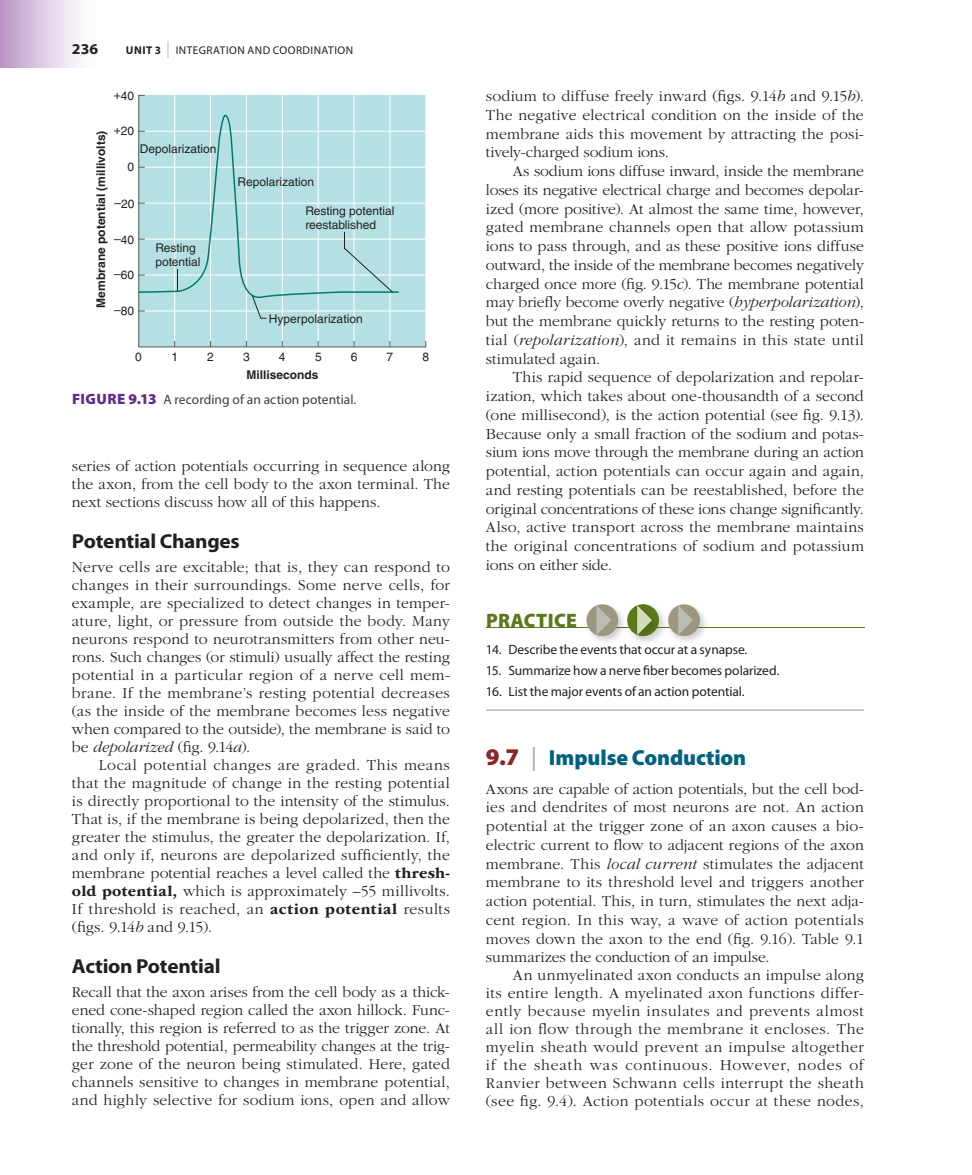
<style>
.page{position:relative;width:972px;height:1175px;background:#fff}
.page>*{position:absolute;margin:0;border:0;box-sizing:border-box;transform-origin:0 0}
.t1{font:900 21.75px "Myriad Pro";letter-spacing:-.005em;color:#006180}
.t2{font:700 20.25px "Myriad Pro";letter-spacing:-.015em;color:#231f20;scale:1.05 1}
.t3{font:900 19.5px "Myriad Pro";letter-spacing:.02em;color:#5b791a}
.t4{font:300 15.75px/18px "ITC Garamond Std";letter-spacing:.01em;color:#231f20;text-align:justify}
.t5{font:700 15px "Myriad Pro";color:#231f20;scale:1.05 1}
.t6{font:13.5px "Myriad Pro";letter-spacing:-.005em;color:#231f20}
.t7{font:13.5px "Myriad Pro";color:#3e3e3f}
.t8{font:12px/13.5px "Helvetica LT Std";color:#231f20}
.t9{font:700 12px "Helvetica LT Std";color:#231f20}
.t10{font:11.25px "Myriad Pro";letter-spacing:.045em;color:#231f20}
.s1{font-weight:700}
.s2{font-size:16.8px;color:#a8a9ad}
.s3{font-weight:900;font-size:15px;color:#622d87}
.s4{font-style:italic}
.s5{font-size:24px;color:#8c2624}
.s6{font-weight:400;font-size:24px;color:#a8a9ad}
</style>
<div class="page">
<div style="left:0;top:0;width:101px;height:67px;background:linear-gradient(to right,#bd9ac8,#fff)"></div>
<svg style="left:138px;top:94px;width:289px;height:254px"></svg>
<svg style="left:344px;top:231px;width:50px;height:62px"></svg>
<svg style="left:177px;top:269px;width:1px;height:22px"></svg>
<svg style="left:251px;top:295px;width:16px;height:24px"></svg>
<hr style="left:486px;top:627px;width:378px;height:1px;background:#5b791a">
<hr style="left:486px;top:709px;width:378px;height:1px;background:#939598">
<img style="left:593px;top:611px;width:113px;height:31px">
<img style="left:618px;top:627px;width:88px;height:1px">
<img style="left:635px;top:636px;width:25px;height:6px">
<svg style="left:625px;top:604px;width:35px;height:32px"></svg>
<svg style="left:586px;top:604px;width:32px;height:32px"></svg>
<svg style="left:666px;top:604px;width:34px;height:32px"></svg>
<p class="t5" style="left:72px;top:41px;width:26px">236</p>
<p class="t10" style="left:126px;top:44px;width:229px"><span class="s1">UNIT 3</span> <span class="s2">|</span> INTEGRATION AND COORDINATION</p>
<p class="t8" style="left:114px;top:89px;width:22px">+40</p>
<p class="t8" style="left:114px;top:124px;width:22px">+20</p>
<p class="t9" style="left:94px;top:307px;width:178px;rotate:-90deg">Membrane potential (millivolts)</p>
<p class="t8" style="left:140px;top:142px;width:78px">Depolarization</p>
<p class="t8" style="left:128px;top:160px;width:8px">0</p>
<p class="t8" style="left:114px;top:196px;width:22px">–20</p>
<p class="t8" style="left:114px;top:232px;width:22px">–40</p>
<p class="t8" style="left:155px;top:241px;width:47px">Resting potential</p>
<p class="t8" style="left:114px;top:268px;width:22px">–60</p>
<p class="t8" style="left:114px;top:304px;width:22px">–80</p>
<p class="t8" style="left:238px;top:175px;width:78px">Repolarization</p>
<p class="t8" style="left:305px;top:204px;width:90px">Resting potential reestablished</p>
<p class="t8" style="left:269px;top:311px;width:95px">Hyperpolarization</p>
<p class="t8" style="left:135px;top:349px;width:8px">0</p>
<p class="t8" style="left:171px;top:350px;width:8px">1</p>
<p class="t8" style="left:207px;top:350px;width:8px">2</p>
<p class="t8" style="left:243px;top:349px;width:8px">3</p>
<p class="t8" style="left:279px;top:350px;width:8px">4</p>
<p class="t8" style="left:315px;top:349px;width:8px">5</p>
<p class="t8" style="left:351px;top:349px;width:8px">6</p>
<p class="t8" style="left:386px;top:350px;width:8px">7</p>
<p class="t8" style="left:422px;top:350px;width:8px">8</p>
<p class="t9" style="left:246px;top:367px;width:74px">Milliseconds</p>
<p class="t7" style="left:72px;top:392px;width:286px"><span class="s3">FIGURE 9.13</span> A recording of an action potential.</p>
<p class="t4" style="left:72px;top:457px;width:379px">series of action potentials occurring in sequence along the axon, from the cell body to the axon terminal. The next sections discuss how all of this happens.</p>
<p class="t2" style="left:72px;top:530px;width:161px">Potential Changes</p>
<p class="t4" style="left:72px;top:558px;width:380px">Nerve cells are excitable; that is, they can respond to changes in their surroundings. Some nerve cells, for example, are specialized to detect changes in temper&shy;ature, light, or pressure from outside the body. Many neurons respond to neurotransmitters from other neu&shy;rons. Such changes (or stimuli) usually affect the resting potential in a particular region of a nerve cell mem&shy;brane. If the membrane’s resting potential decreases (as the inside of the membrane becomes less negative when compared to the outside), the membrane is said to be <span class="s4">depolarized</span> (fig. 9.14<span class="s4">a</span>).</p>
<p class="t4" style="left:72px;top:756px;width:380px;text-indent:27px">Local potential changes are graded. This means that the magnitude of change in the resting potential is directly proportional to the intensity of the stimulus.<br>That is, if the membrane is being depolarized, then the greater the stimulus, the greater the depolarization. If, and only if, neurons are depolarized sufficiently, the membrane potential reaches a level called the <span class="s1">thresh&shy;old potential,</span> which is approximately –55 millivolts.<br>If threshold is reached, an <span class="s1">action potential</span> results (figs. 9.14<span class="s4">b</span> and 9.15).</p>
<p class="t2" style="left:72px;top:954px;width:143px">Action Potential</p>
<p class="t4" style="left:72px;top:982px;width:380px">Recall that the axon arises from the cell body as a thick&shy;ened cone-shaped region called the axon hillock. Func&shy;tionally, this region is referred to as the trigger zone. At the threshold potential, permeability changes at the trig&shy;ger zone of the neuron being stimulated. Here, gated channels sensitive to changes in membrane potential, and highly selective for sodium ions, open and allow</p>
<p class="t4" style="left:486px;top:87px;width:380px;line-height:18.8px">sodium to diffuse freely inward (figs. 9.14<span class="s4">b</span> and 9.15<span class="s4">b</span>).<br>The negative electrical condition on the inside of the membrane aids this movement by attracting the posi&shy;tively-charged sodium ions.</p>
<p class="t4" style="left:486px;top:162px;width:380px;line-height:18.8px;text-indent:27px">As sodium ions diffuse inward, inside the membrane loses its negative electrical charge and becomes depolar&shy;ized (more positive). At almost the same time, however, gated membrane channels open that allow potassium ions to pass through, and as these positive ions diffuse outward, the inside of the membrane becomes negatively charged once more (fig. 9.15<span class="s4">c</span>). The membrane potential may briefly become overly negative (<span class="s4">hyperpolarization</span>), but the membrane quickly returns to the resting poten&shy;tial (<span class="s4">repolarization</span>), and it remains in this state until stimulated again.</p>
<p class="t4" style="left:486px;top:368px;width:380px;line-height:18.8px;text-indent:27px">This rapid sequence of depolarization and repolar&shy;ization, which takes about one-thousandth of a second (one millisecond), is the action potential (see fig. 9.13).<br>Because only a small fraction of the sodium and potas&shy;sium ions move through the membrane during an action potential, action potentials can occur again and again, and resting potentials can be reestablished, before the original concentrations of these ions change significantly.<br>Also, active transport across the membrane maintains the original concentrations of sodium and potassium ions on either side.</p>
<p class="t3" style="left:486px;top:609px;width:92px">PRACTICE</p>
<p class="t6" style="left:486px;top:642px;width:263px">14. Describe the events that occur at a synapse.</p>
<p class="t6" style="left:486px;top:663px;width:295px">15. Summarize how a nerve fiber becomes polarized.</p>
<p class="t6" style="left:486px;top:684px;width:260px">16. List the major events of an action potential.</p>
<h1 class="t1" style="left:486px;top:745px;width:262px"><span class="s5">9.7</span> <span class="s6">|</span> Impulse Conduction</h1>
<p class="t4" style="left:486px;top:779px;width:380px;line-height:18.8px">Axons are capable of action potentials, but the cell bod&shy;ies and dendrites of most neurons are not. An action potential at the trigger zone of an axon causes a bio&shy;electric current to flow to adjacent regions of the axon membrane. This <span class="s4">local current</span> stimulates the adjacent membrane to its threshold level and triggers another action potential. This, in turn, stimulates the next adja&shy;cent region. In this way, a wave of action potentials moves down the axon to the end (fig. 9.16). Table 9.1 summarizes the conduction of an impulse.</p>
<p class="t4" style="left:486px;top:966px;width:380px;text-indent:27px">An unmyelinated axon conducts an impulse along its entire length. A myelinated axon functions differ&shy;ently because myelin insulates and prevents almost all ion flow through the membrane it encloses. The myelin sheath would prevent an impulse altogether if the sheath was continuous. However, nodes of Ranvier between Schwann cells interrupt the sheath (see fig. 9.4). Action potentials occur at these nodes,</p>
</div>
